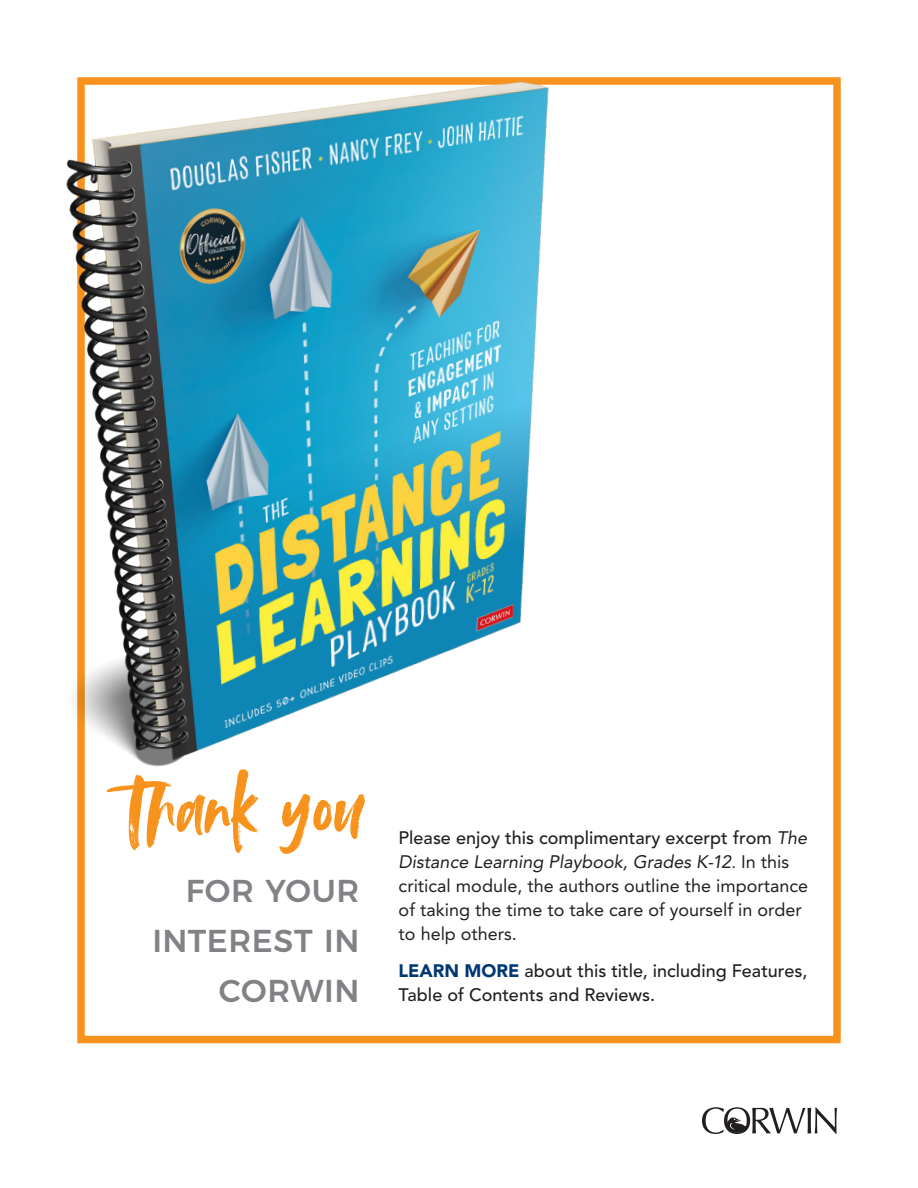
<style>
.page{position:relative;width:918px;height:1188px;background:#fff}
.page>*{position:absolute;margin:0;border:0;box-sizing:border-box;transform-origin:0 0}
.t1{font:86.55px "Avallon Alt";color:#f7931d}
.t2{font:500 31.65px/50.2px "Montserrat";letter-spacing:.015em;color:#808285;text-align:right}
.body_copy{font:18px/24px "Avenir LT Std";color:#231f20}
.body_copy-2{font:500 18px/24px "Avenir LT Std";color:#231f20}
.s1{font-weight:500}
.s2{font-style:italic}
.s3{font-weight:900;color:#013874}
</style>
<div class="page">
<div style="left:77px;top:77px;width:764px;height:966px;border:8px solid #f7931d"></div>
<svg style="left:702px;top:1107px;width:135px;height:27px"></svg>
<img style="left:66px;top:77px;width:542px;height:726px">
<p class="t1" style="left:125px;top:750px;width:240px">Thank you</p>
<p class="t2" style="left:152px;top:863px;width:209px">FOR YOUR<br>INTEREST IN<br>CORWIN</p>
<p class="body_copy" style="left:399px;top:826px;width:411px"><span class="s1">Please enjoy this complimentary excerpt from</span> <span class="s2">The Distance Learning Playbook, Grades K-12</span><span class="s2">.</span> In this critical module, the authors outline the importance of taking the time to take care of yourself in order to help others.</p>
<p class="body_copy-2" style="left:399px;top:960px;width:410px"><span class="s3">LEARN MORE</span> about this title, including Features,<br>Table of Contents and Reviews.</p>
</div>
